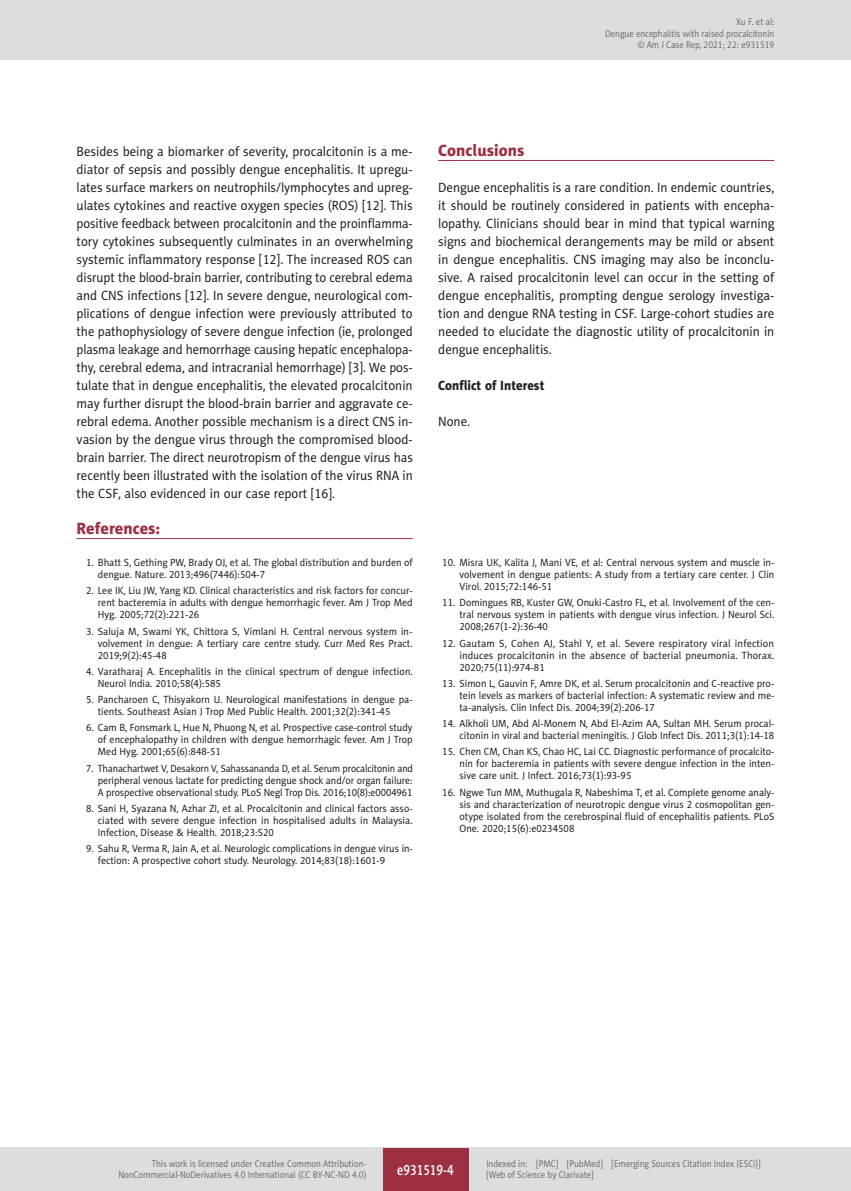
<style>
.page{position:relative;width:851px;height:1191px;background:#fff}
.page>*{position:absolute;margin:0;border:0;box-sizing:border-box;transform-origin:0 0}
.AJCR_Referencje_Tytu{font:16.5px "Naomi Sans EFN Heavy";color:#9d2f42}
.AJCR_Headline_1{font:16.5px "Naomi Sans EFN Heavy";color:#9d2f42}
.t1{font:15px "Naomi Sans EFN Medium";color:#fff;scale:.8 1}
.AJCR_Body{font:13.5px/18px "Naomi Sans EFN";color:#231f20;text-align:justify;scale:.95 1}
.AJCR_Headline_2{font:13.5px "Naomi Sans EFN Heavy";color:#231f20;scale:.95 1}
.AJCR_Referencje_punk{font:10.5px/12px "Naomi Sans EFN";color:#231f20;text-align:justify;scale:.95 1}
.AJCR_Referencje_punk-2{font:10.5px/12px "Naomi Sans EFN";color:#231f20;text-align:justify;scale:.92 1}
.AJCR_Referencje_punk-3{font:10.5px/12px "Naomi Sans EFN";color:#231f20;text-align:justify}
.AJCR_Referencje_punk-4{font:10.5px/12px "Naomi Sans EFN";color:#231f20;scale:.96 1}
.t2{font:9.75px/11.2px "Naomi Sans EFN Light";color:#57585a;text-align:right;scale:.9 1}
</style>
<div class="page">
<hr style="left:77px;top:538px;width:335px;height:1px;background:#9d2f42">
<hr style="left:438px;top:160px;width:336px;height:1px;background:#9d2f42">
<div style="left:0;top:0;width:850px;height:60px;background:#dcdddf"></div>
<div style="left:0;top:1148px;width:850px;height:43px;background:#dcdddf"></div>
<div style="left:383px;top:1147px;width:85px;height:43px;background:#9d2f42"></div>
<p class="t2" style="left:605px;top:16px;width:189px">Xu F. et al:<br>Dengue encephalitis with raised procalcitonin © Am J Case Rep, 2021; 22: e931519</p>
<p class="AJCR_Body" style="left:77px;top:142px;width:355px">Besides being a biomarker of severity, procalcitonin is a me&shy;diator of sepsis and possibly dengue encephalitis. It upregu&shy;lates surface markers on neutrophils/lymphocytes and upreg&shy;ulates cytokines and reactive oxygen species (ROS) [12]. This positive feedback between procalcitonin and the proinflamma&shy;tory cytokines subsequently culminates in an overwhelming systemic inflammatory response [12]. The increased ROS can disrupt the blood-brain barrier, contributing to cerebral edema and CNS infections [12]. In severe dengue, neurological com&shy;plications of dengue infection were previously attributed to the pathophysiology of severe dengue infection (ie, prolonged plasma leakage and hemorrhage causing hepatic encephalopa&shy;thy, cerebral edema, and intracranial hemorrhage) [3]. We pos&shy;tulate that in dengue encephalitis, the elevated procalcitonin may further disrupt the blood-brain barrier and aggravate ce&shy;rebral edema. Another possible mechanism is a direct CNS in&shy;vasion by the dengue virus through the compromised blood&shy;brain barrier. The direct neurotropism of the dengue virus has recently been illustrated with the isolation of the virus RNA in the CSF, also evidenced in our case report [16].</p>
<p class="AJCR_Referencje_Tytu" style="left:77px;top:518px;width:85px">References:</p>
<p class="AJCR_Referencje_punk" style="left:98px;top:556px;width:333px;text-indent:-12px">1. Bhatt S, Gething PW, Brady OJ, et al. The global distribution and burden of dengue. Nature. 2013;496(7446):504-7</p>
<p class="AJCR_Referencje_punk" style="left:98px;top:585px;width:333px;text-indent:-12px">2. Lee IK, Liu JW, Yang KD. Clinical characteristics and risk factors for concur&shy;rent bacteremia in adults with dengue hemorrhagic fever. Am J Trop Med Hyg. 2005;72(2):221-26</p>
<p class="AJCR_Referencje_punk" style="left:98px;top:625px;width:333px;text-indent:-12px">3. Saluja M, Swami YK, Chittora S, Vimlani H. Central nervous system in&shy;volvement in dengue: A tertiary care centre study. Curr Med Res Pract.<br>2019;9(2):45-48</p>
<p class="AJCR_Referencje_punk-4" style="left:98px;top:665px;width:329px;text-indent:-12px">4. Varatharaj A. Encephalitis in the clinical spectrum of dengue infection.<br>Neurol India. 2010;58(4):585</p>
<p class="AJCR_Referencje_punk" style="left:98px;top:693px;width:333px;text-indent:-12px">5. Pancharoen C, Thisyakorn U. Neurological manifestations in dengue pa&shy;tients. Southeast Asian J Trop Med Public Health. 2001;32(2):341-45</p>
<p class="AJCR_Referencje_punk" style="left:98px;top:722px;width:333px;text-indent:-12px">6. Cam B, Fonsmark L, Hue N, Phuong N, et al. Prospective case-control study of encephalopathy in children with dengue hemorrhagic fever. Am J Trop Med Hyg. 2001;65(6):848-51</p>
<p class="AJCR_Referencje_punk-2" style="left:98px;top:762px;width:344px;text-indent:-12px">7. Thanachartwet V, Desakorn V, Sahassananda D, et al. Serum procalcitonin and peripheral venous lactate for predicting dengue shock and/or organ failure:<br>A prospective observational study. PLoS Negl Trop Dis. 2016;10(8):e0004961</p>
<p class="AJCR_Referencje_punk" style="left:98px;top:802px;width:333px;text-indent:-12px">8. Sani H, Syazana N, Azhar ZI, et al. Procalcitonin and clinical factors asso&shy;ciated with severe dengue infection in hospitalised adults in Malaysia.<br>Infection, Disease &amp; Health. 2018;23:S20</p>
<p class="AJCR_Referencje_punk" style="left:98px;top:842px;width:333px;text-indent:-12px">9. Sahu R, Verma R, Jain A, et al. Neurologic complications in dengue virus in&shy;fection: A prospective cohort study. Neurology. 2014;83(18):1601-9</p>
<p class="AJCR_Headline_1" style="left:438px;top:140px;width:88px">Conclusions</p>
<p class="AJCR_Body" style="left:438px;top:178px;width:355px">Dengue encephalitis is a rare condition. In endemic countries, it should be routinely considered in patients with encepha&shy;lopathy. Clinicians should bear in mind that typical warning signs and biochemical derangements may be mild or absent in dengue encephalitis. CNS imaging may also be inconclu&shy;sive. A raised procalcitonin level can occur in the setting of dengue encephalitis, prompting dengue serology investiga&shy;tion and dengue RNA testing in CSF. Large-cohort studies are needed to elucidate the diagnostic utility of procalcitonin in dengue encephalitis.</p>
<p class="AJCR_Headline_2" style="left:438px;top:377px;width:113px">Conflict of Interest</p>
<p class="AJCR_Body" style="left:438px;top:412px;width:35px">None.</p>
<p class="AJCR_Referencje_punk" style="left:459px;top:556px;width:333px;text-indent:-17px">10. Misra UK, Kalita J, Mani VE, et al: Central nervous system and muscle in&shy;volvement in dengue patients: A study from a tertiary care center. J Clin Virol. 2015;72:146-51</p>
<p class="AJCR_Referencje_punk" style="left:459px;top:597px;width:333px;text-indent:-17px">11. Domingues RB, Kuster GW, Onuki-Castro FL, et al. Involvement of the cen&shy;tral nervous system in patients with dengue virus infection. J Neurol Sci.<br>2008;267(1-2):36-40</p>
<p class="AJCR_Referencje_punk-3" style="left:459px;top:637px;width:316px;text-indent:-17px">12. Gautam S, Cohen AJ, Stahl Y, et al. Severe respiratory viral infection induces procalcitonin in the absence of bacterial pneumonia. Thorax.<br>2020;75(11):974-81</p>
<p class="AJCR_Referencje_punk" style="left:459px;top:677px;width:333px;text-indent:-17px">13. Simon L, Gauvin F, Amre DK, et al. Serum procalcitonin and C-reactive pro&shy;tein levels as markers of bacterial infection: A systematic review and me&shy;ta-analysis. Clin Infect Dis. 2004;39(2):206-17</p>
<p class="AJCR_Referencje_punk" style="left:442px;top:717px;width:351px;text-align:right">14. Alkholi UM, Abd Al-Monem N, Abd El-Azim AA, Sultan MH. Serum procal&shy;citonin in viral and bacterial meningitis. J Glob Infect Dis. 2011;3(1):14-18</p>
<p class="AJCR_Referencje_punk" style="left:459px;top:746px;width:333px;text-indent:-17px">15. Chen CM, Chan KS, Chao HC, Lai CC. Diagnostic performance of procalcito&shy;nin for bacteremia in patients with severe dengue infection in the inten&shy;sive care unit. J Infect. 2016;73(1):93-95</p>
<p class="AJCR_Referencje_punk" style="left:459px;top:786px;width:333px;text-indent:-17px">16. Ngwe Tun MM, Muthugala R, Nabeshima T, et al. Complete genome analy&shy;sis and characterization of neurotropic dengue virus 2 cosmopolitan gen&shy;otype isolated from the cerebrospinal fluid of encephalitis patients. PLoS One. 2020;15(6):e0234508</p>
<p class="t2" style="left:118px;top:1158px;width:277px">This work is licensed under Creative Common Attribution-<br>NonCommercial-NoDerivatives 4.0 International (CC BY-NC-ND 4.0)</p>
<h2 class="t1" style="left:397px;top:1160px;width:72px">e931519-4</h2>
<p class="t2" style="left:486px;top:1158px;width:306px;text-align:left">Indexed in: [PMC] [PubMed] [Emerging Sources Citation Index (ESCI)] [Web of Science by Clarivate]</p>
</div>
